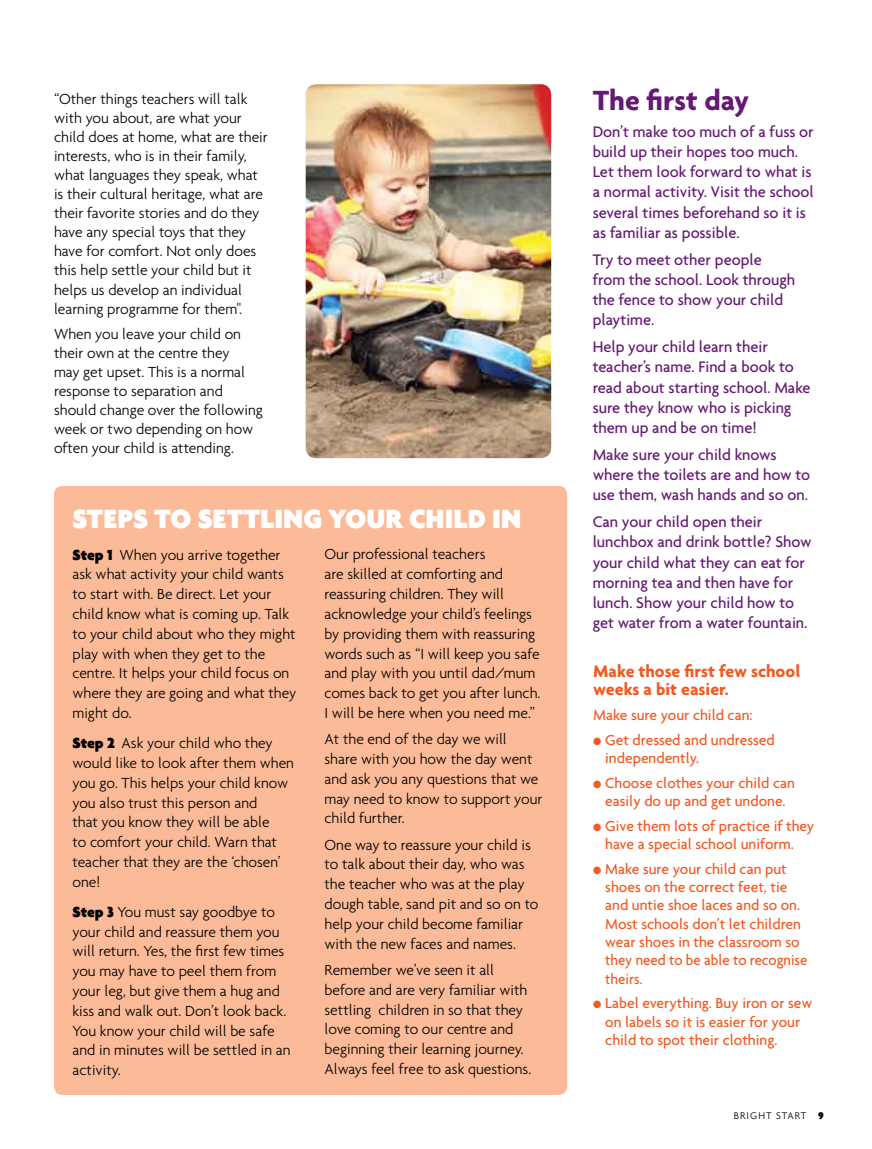
<style>
.page{position:relative;width:872px;height:1149px;background:#fff}
.page>*{position:absolute;margin:0;border:0;box-sizing:border-box;transform-origin:0 0}
.t1{font:700 30px "Agenda";color:#651974}
.t2{font:900 28.5px "Agenda";color:#fff}
.t3{font:700 18px/18.6px "Agenda";color:#f15a22}
.t4{font:500 16.5px/20.2px "Agenda";color:#651974}
.t5{font:300 15.75px/19.8px "Agenda";color:#000}
.t6{font:500 15.6px/18.3px "Agenda";color:#f15a22}
.t7{font:300 10.5px "Agenda";letter-spacing:.1em;color:#000}
.t8{font:900 10.5px "Agenda";color:#000}
.s1{font-weight:900}
</style>
<div class="page">
<div style="left:54px;top:486px;width:513px;height:608px;background:#fbbb98;border-radius:9px"></div>
<img style="left:306px;top:84px;width:245px;height:374px">
<p class="t5" style="left:54px;top:89px;width:215px;line-height:19px">“Other things teachers will talk with you about, are what your child does at home, what are their interests, who is in their family, what languages they speak, what is their cultural heritage, what are their favorite stories and do they have any special toys that they have for comfort. Not only does this help settle your child but it helps us develop an individual learning programme for them".</p>
<p class="t5" style="left:54px;top:324px;width:210px;line-height:19px">When you leave your child on their own at the centre they<br>may get upset. This is a normal response to separation and should change over the following week or two depending on how often your child is attending.</p>
<h2 class="t2" style="left:72px;top:501px;width:450px">STEPS TO SETTLING YOUR CHILD IN</h2>
<p class="t5" style="left:72px;top:544px;width:225px"><span class="s1">STEP 1</span> When you arrive together ask what activity your child wants to start with. Be direct. Let your child know what is coming up. Talk to your child about who they might play with when they get to the centre. It helps your child focus on where they are going and what they might do.</p>
<p class="t5" style="left:72px;top:732px;width:223px"><span class="s1">STEP 2</span> Ask your child who they would like to look after them when you go. This helps your child know you also trust this person and<br>that you know they will be able<br>to comfort your child. Warn that teacher that they are the ‘chosen’ one!</p>
<p class="t5" style="left:72px;top:901px;width:220px"><span class="s1">STEP 3</span> You must say goodbye to your child and reassure them you will return. Yes, the first few times you may have to peel them from your leg, but give them a hug and kiss and walk out. Don’t look back.<br>You know your child will be safe and in minutes will be settled in an activity.</p>
<p class="t5" style="left:324px;top:544px;width:217px">Our professional teachers<br>are skilled at comforting and reassuring children. They will acknowledge your child’s feelings by providing them with reassuring words such as “I will keep you safe and play with you until dad/mum comes back to get you after lunch.<br>I will be here when you need me.”</p>
<p class="t5" style="left:324px;top:728px;width:219px">At the end of the day we will share with you how the day went and ask you any questions that we may need to know to support your child further.</p>
<p class="t5" style="left:324px;top:834px;width:215px">One way to reassure your child is to talk about their day, who was the teacher who was at the play dough table, sand pit and so on to help your child become familiar with the new faces and names.</p>
<p class="t5" style="left:324px;top:959px;width:208px">Remember we’ve seen it all before and are very familiar with settling children in so that they love coming to our centre and beginning their learning journey.<br>Always feel free to ask questions.</p>
<h1 class="t1" style="left:592px;top:82px;width:158px">The first day</h1>
<p class="t4" style="left:592px;top:121px;width:223px">Don’t make too much of a fuss or build up their hopes too much.<br>Let them look forward to what is a normal activity. Visit the school several times beforehand so it is as familiar as possible.</p>
<p class="t4" style="left:592px;top:249px;width:204px">Try to meet other people from the school. Look through the fence to show your child playtime.</p>
<p class="t4" style="left:592px;top:336px;width:219px">Help your child learn their teacher’s name. Find a book to read about starting school. Make sure they know who is picking them up and be on time!</p>
<p class="t4" style="left:592px;top:444px;width:219px">Make sure your child knows where the toilets are and how to use them, wash hands and so on.</p>
<p class="t4" style="left:592px;top:511px;width:220px">Can your child open their lunchbox and drink bottle? Show your child what they can eat for morning tea and then have for lunch. Show your child how to get water from a water fountain.</p>
<p class="t3" style="left:593px;top:661px;width:209px">Make those first few school weeks a bit easier.</p>
<p class="t6" style="left:593px;top:705px;width:161px">Make sure your child can:</p>
<p class="t6" style="left:605px;top:729px;width:171px;text-indent:-12px">● Get dressed and undressed independently.</p>
<p class="t6" style="left:593px;top:772px;width:203px;text-align:center">● Choose clothes your child can easily do up and get undone.</p>
<p class="t6" style="left:593px;top:815px;width:223px;text-align:center">● Give them lots of practice if they have a special school uniform.</p>
<p class="t6" style="left:605px;top:858px;width:204px;text-indent:-12px">● Make sure your child can put shoes on the correct feet, tie and untie shoe laces and so on.<br>Most schools don’t let children wear shoes in the classroom so they need to be able to recognise theirs.</p>
<p class="t6" style="left:605px;top:993px;width:208px;text-indent:-12px">● Label everything. Buy iron or sew on labels so it is easier for your child to spot their clothing.</p>
<p class="t7" style="left:733px;top:1108px;width:68px">Bri ght Start</p>
<p class="t8" style="left:818px;top:1108px;width:7px">9</p>
</div>
